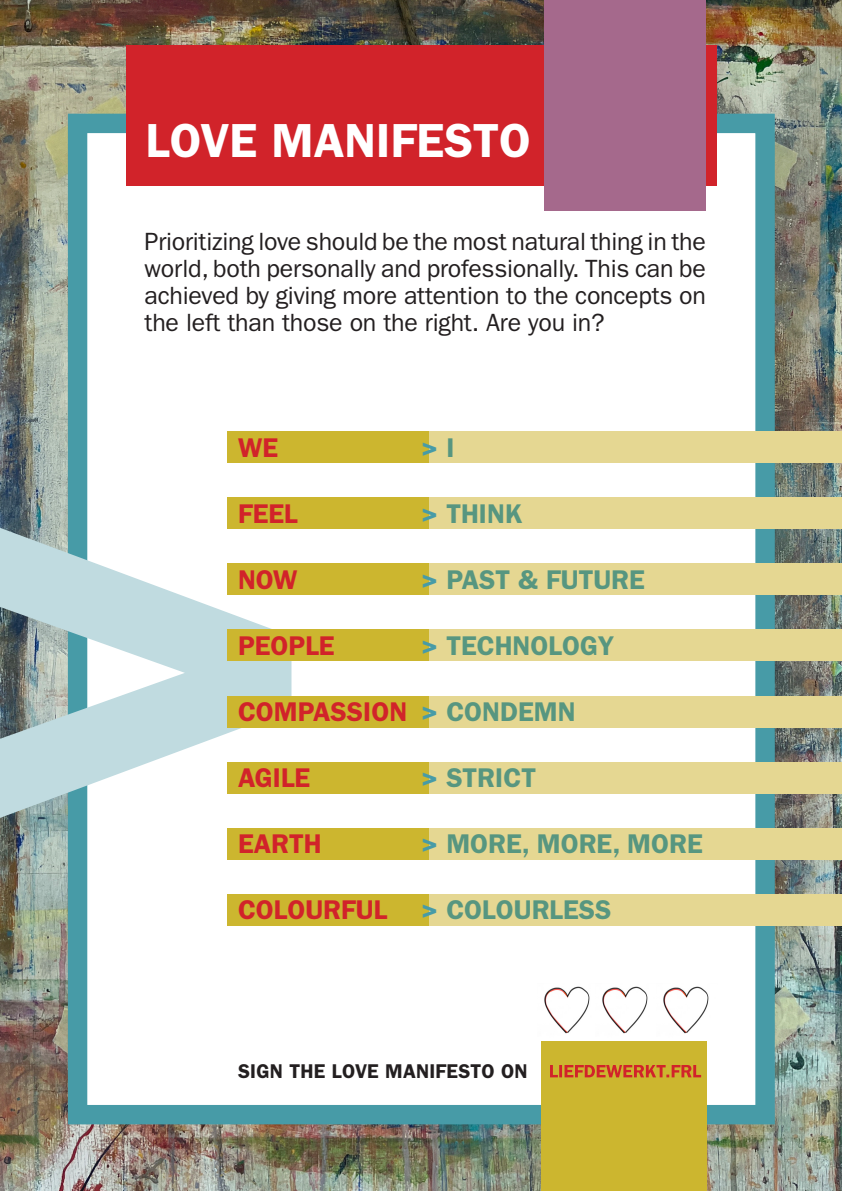
<style>
.page{position:relative;width:842px;height:1191px;background:#fff}
.page>*{position:absolute;margin:0;border:0;box-sizing:border-box;transform-origin:0 0}
.t1{font:600 48px "ITC Franklin Gothic Std";color:#fff}
.t2{font:600 27.2px "ITC Franklin Gothic Std";color:#579680}
.t3{font:600 27.2px "ITC Franklin Gothic Std";color:#d1232a}
.t4{font:600 27.2px "ITC Franklin Gothic Std";color:#479ba7}
.t5{font:25px/27px "ITC Franklin Gothic Std";letter-spacing:-.01em;color:#231f20;text-align:justify}
.t6{font:600 20px "ITC Franklin Gothic Std";letter-spacing:.01em;color:#231f20}
.s1{color:#579680}
.s2{color:#479ba7}
</style>
<div class="page">
<img style="left:0;top:0;width:842px;height:1191px">
<div style="left:68px;top:114px;width:707px;height:1010px;background:#fff;border:19px solid #479ba7"></div>
<div style="left:126px;top:45px;width:591px;height:141px;background:#d1232a"></div>
<div style="left:544px;top:0;width:162px;height:210px;background:#a5698c"></div>
<div style="left:542px;top:1041px;width:165px;height:150px;background:#ccb62f"></div>
<svg style="left:0;top:528px;width:291px;height:290px;fill:#c0dbe0"></svg>
<svg style="left:550px;top:1065px;width:151px;height:12px"></svg>
<img style="left:544px;top:986px;width:46px;height:48px">
<img style="left:602px;top:986px;width:107px;height:48px">
<div style="left:227px;top:432px;width:203px;height:31px;background:#ccb62f"></div>
<div style="left:227px;top:498px;width:203px;height:31px;background:#ccb62f"></div>
<div style="left:227px;top:564px;width:203px;height:31px;background:#ccb62f"></div>
<div style="left:227px;top:630px;width:203px;height:31px;background:#ccb62f"></div>
<div style="left:227px;top:696px;width:203px;height:31px;background:#ccb62f"></div>
<div style="left:227px;top:762px;width:203px;height:31px;background:#ccb62f"></div>
<div style="left:227px;top:828px;width:203px;height:31px;background:#ccb62f"></div>
<div style="left:227px;top:894px;width:203px;height:31px;background:#ccb62f"></div>
<div style="left:430px;top:432px;width:412px;height:31px;background:#e5d792"></div>
<div style="left:430px;top:498px;width:412px;height:31px;background:#e5d792"></div>
<div style="left:430px;top:564px;width:412px;height:31px;background:#e5d792"></div>
<div style="left:430px;top:630px;width:412px;height:31px;background:#e5d792"></div>
<div style="left:430px;top:696px;width:412px;height:31px;background:#e5d792"></div>
<div style="left:430px;top:762px;width:412px;height:31px;background:#e5d792"></div>
<div style="left:430px;top:828px;width:412px;height:31px;background:#e5d792"></div>
<div style="left:430px;top:894px;width:412px;height:31px;background:#e5d792"></div>
<p class="t1" style="left:146px;top:112px;width:386px">LOVE MANIFESTO</p>
<p class="t5" style="left:145px;top:228px;width:563px">Prioritizing love should be the most natural thing in the world, both personally and professionally. This can be achieved by giving more attention to the concepts on the left than those on the right. Are you in?</p>
<p class="t3" style="left:238px;top:431px;width:42px">WE</p>
<p class="t4" style="left:421px;top:431px;width:35px">&gt; <span class="s1">I</span></p>
<p class="t3" style="left:238px;top:497px;width:61px">FEEL</p>
<p class="t2" style="left:421px;top:497px;width:102px"><span class="s2">&gt;</span> THINK</p>
<p class="t3" style="left:238px;top:563px;width:61px">NOW</p>
<p class="t3" style="left:238px;top:629px;width:98px">PEOPLE</p>
<p class="t2" style="left:421px;top:563px;width:225px"><span class="s2">&gt;</span> PAST &amp; FUTURE</p>
<p class="t2" style="left:421px;top:629px;width:194px"><span class="s2">&gt;</span> TECHNOLOGY</p>
<p class="t3" style="left:238px;top:695px;width:171px">COMPASSION</p>
<p class="t2" style="left:421px;top:695px;width:156px"><span class="s2">&gt;</span> CONDEMN</p>
<p class="t3" style="left:238px;top:761px;width:74px">AGILE</p>
<p class="t2" style="left:421px;top:761px;width:116px"><span class="s2">&gt;</span> STRICT</p>
<p class="t3" style="left:238px;top:827px;width:85px">EARTH</p>
<p class="t3" style="left:238px;top:893px;width:151px">COLOURFUL</p>
<p class="t2" style="left:421px;top:827px;width:283px"><span class="s2">&gt;</span> MORE, MORE, MORE</p>
<p class="t2" style="left:421px;top:893px;width:192px"><span class="s2">&gt;</span> COLOURLESS</p>
<p class="t6" style="left:238px;top:1059px;width:291px">SIGN THE LOVE MANIFESTO ON</p>
</div>
